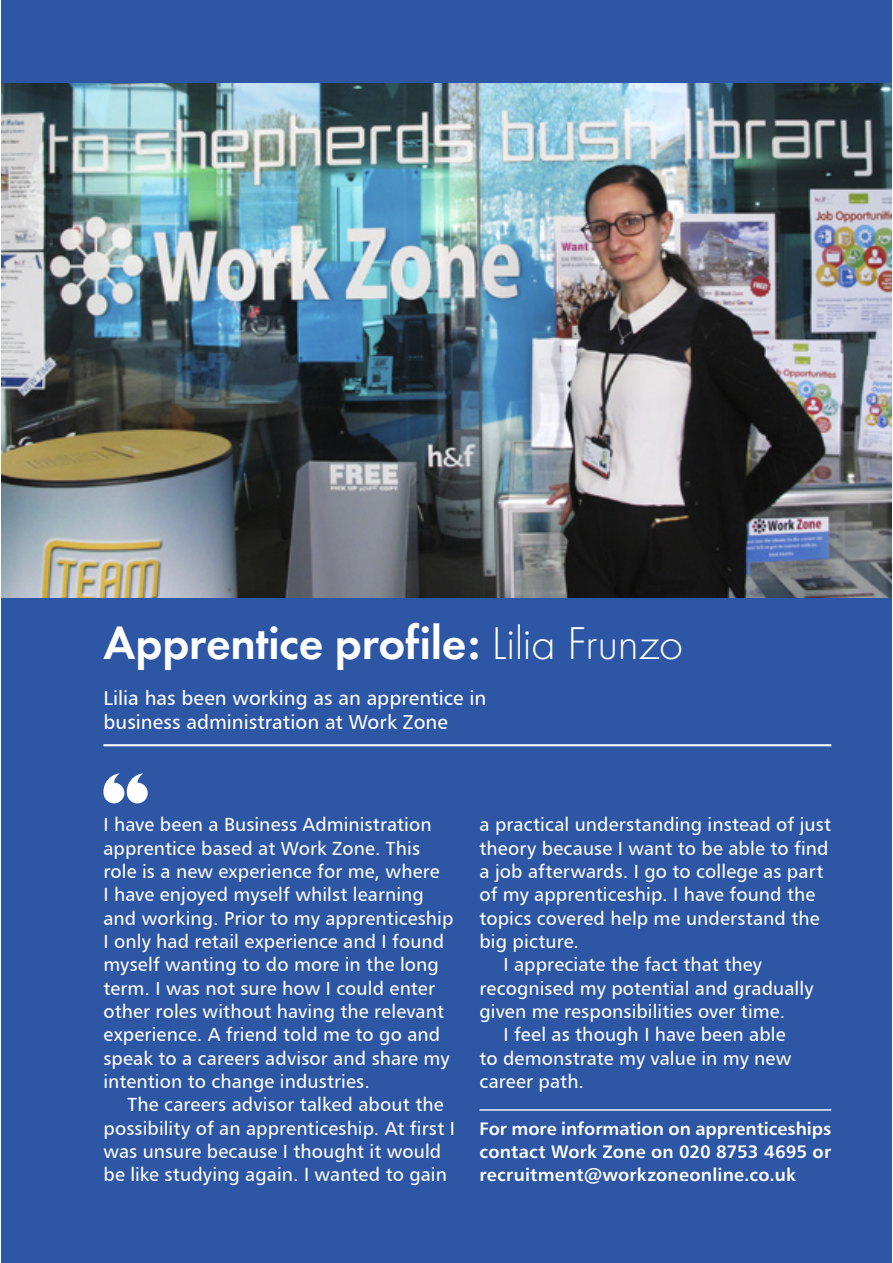
<style>
.page{position:relative;width:893px;height:1263px;background:#fff}
.page>*{position:absolute;margin:0;border:0;box-sizing:border-box;transform-origin:0 0}
.t1{font:600 47.7px "Futura T";letter-spacing:-.005em;color:#fff}
.t2{font:20.1px/24.5px "Humnst 777 BT";letter-spacing:.005em;color:#fff}
.Profile_body_text{font:19.05px/23.4px "Humnst 777 BT";letter-spacing:.005em;color:#fff}
.Profile_first_para{font:19.05px/23.4px "Humnst 777 BT";letter-spacing:.005em;color:#fff}
.Profile_sign_off{font:18px/23.4px "Humanist 777 BT Bold B";letter-spacing:.01em;color:#fff;text-align:justify}
.s1{font-weight:300}
</style>
<div class="page">
<div style="left:1px;top:0;width:890px;height:1263px;background:#2d56a5"></div>
<svg style="left:103px;top:773px;width:45px;height:30px"></svg>
<img style="left:1px;top:84px;width:890px;height:514px">
<hr style="left:479px;top:1109px;width:352px;height:2px;background:#fff">
<hr style="left:103px;top:744px;width:728px;height:2px;background:#fff">
<p class="t1" style="left:103px;top:615px;width:581px">Apprentice profile: <span class="s1">Lilia Frunzo</span></p>
<p class="t2" style="left:103px;top:685px;width:384px">Lilia has been working as an apprentice in business administration at Work Zone</p>
<p class="Profile_first_para" style="left:103px;top:813px;width:351px">I have been a Business Administration apprentice based at Work Zone. This role is a new experience for me, where<br>I have enjoyed myself whilst learning and working. Prior to my apprenticeship I only had retail experience and I found myself wanting to do more in the long term. I was not sure how I could enter other roles without having the relevant experience. A friend told me to go and speak to a careers advisor and share my intention to change industries.</p>
<p class="Profile_body_text" style="left:103px;top:1093px;width:353px;text-indent:24px">The careers advisor talked about the possibility of an apprenticeship. At first I was unsure because I thought it would be like studying again. I wanted to gain</p>
<p class="Profile_body_text" style="left:479px;top:813px;width:353px">a practical understanding instead of just theory because I want to be able to find a job afterwards. I go to college as part of my apprenticeship. I have found the topics covered help me understand the big picture.</p>
<p class="Profile_body_text" style="left:479px;top:953px;width:335px;text-indent:24px">I appreciate the fact that they recognised my potential and gradually given me responsibilities over time.</p>
<p class="Profile_body_text" style="left:479px;top:1023px;width:313px;text-indent:24px">I feel as though I have been able to demonstrate my value in my new career path.</p>
<p class="Profile_sign_off" style="left:479px;top:1116px;width:353px">For more information on apprenticeships contact Work Zone on 020 8753 4695 or recruitment@workzoneonline.co.uk</p>
</div>
